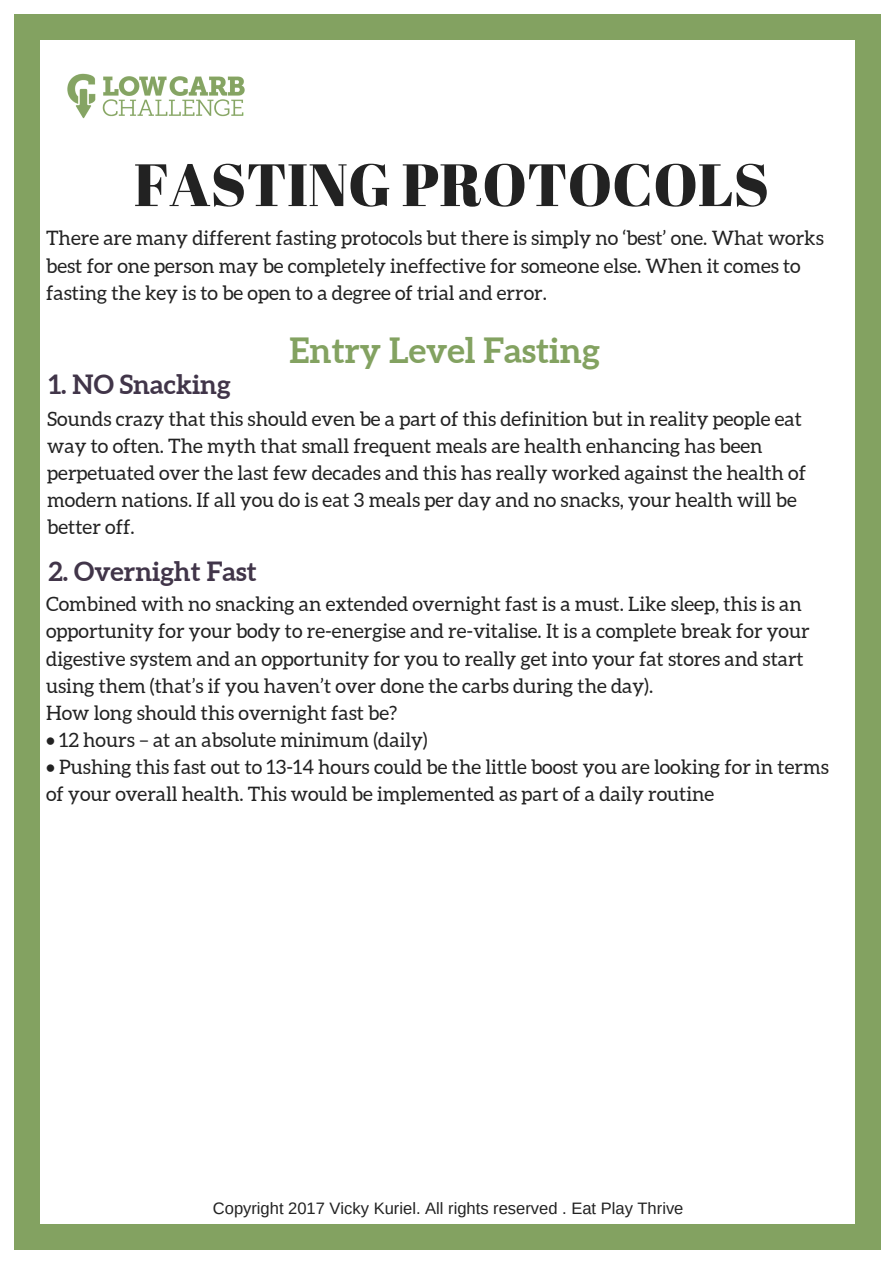
<style>
.page{position:relative;width:893px;height:1263px;background:#fff}
.page>*{position:absolute;margin:0;border:0;box-sizing:border-box;transform-origin:0 0}
.t1{font:59.55px "Abril Fatface";color:#222}
.t2{font:700 34.8px "Aleo";color:#83a261}
.t3{font:700 26.55px "Aleo";color:#413549}
.t4{font:19.8px/27px "Aleo";color:#222}
.t5{font:16.5px "Arimo";color:#222}
</style>
<div class="page">
<div style="left:855px;top:1224px;width:25px;height:26px;background:#83a261"></div>
<div style="left:14px;top:38px;width:25px;height:1188px;background:#83a261"></div>
<div style="left:14px;top:1224px;width:25px;height:26px;background:#83a261"></div>
<div style="left:855px;top:38px;width:25px;height:1188px;background:#83a261"></div>
<div style="left:38px;top:1224px;width:818px;height:26px;background:#83a261"></div>
<div style="left:855px;top:14px;width:25px;height:25px;background:#83a261"></div>
<div style="left:38px;top:14px;width:818px;height:25px;background:#83a261"></div>
<img style="left:14px;top:14px;width:311px;height:200px">
<h1 class="t1" style="left:134px;top:143px;width:637px">FASTING PROTOCOLS</h1>
<p class="t4" style="left:46px;top:225px;width:779px">There are many different fasting protocols but there is simply no ‘best’ one. What works best for one person may be completely ineffective for someone else. When it comes to fasting the key is to be open to a degree of trial and error.</p>
<h2 class="t2" style="left:290px;top:330px;width:312px">Entry Level Fasting</h2>
<h3 class="t3" style="left:48px;top:369px;width:184px">1. NO Snacking</h3>
<p class="t4" style="left:47px;top:405px;width:760px">Sounds crazy that this should even be a part of this definition but in reality people eat way to often. The myth that small frequent meals are health enhancing has been perpetuated over the last few decades and this has really worked against the health of modern nations. If all you do is eat 3 meals per day and no snacks, your health will be better off.</p>
<h3 class="t3" style="left:48px;top:556px;width:210px">2. Overnight Fast</h3>
<p class="t4" style="left:46px;top:591px;width:765px">Combined with no snacking an extended overnight fast is a must. Like sleep, this is an opportunity for your body to re-energise and re-vitalise. It is a complete break for your digestive system and an opportunity for you to really get into your fat stores and start using them (that’s if you haven’t over done the carbs during the day).<br>How long should this overnight fast be?</p>
<p class="t4" style="left:46px;top:726px;width:383px">• 12 hours – at an absolute minimum (daily)</p>
<p class="t4" style="left:46px;top:753px;width:784px">• Pushing this fast out to 13-14 hours could be the little boost you are looking for in terms of your overall health. This would be implemented as part of a daily routine</p>
<p class="t5" style="left:213px;top:1199px;width:472px">Copyright 2017 Vicky Kuriel. All rights reserved . Eat Play Thrive</p>
</div>
